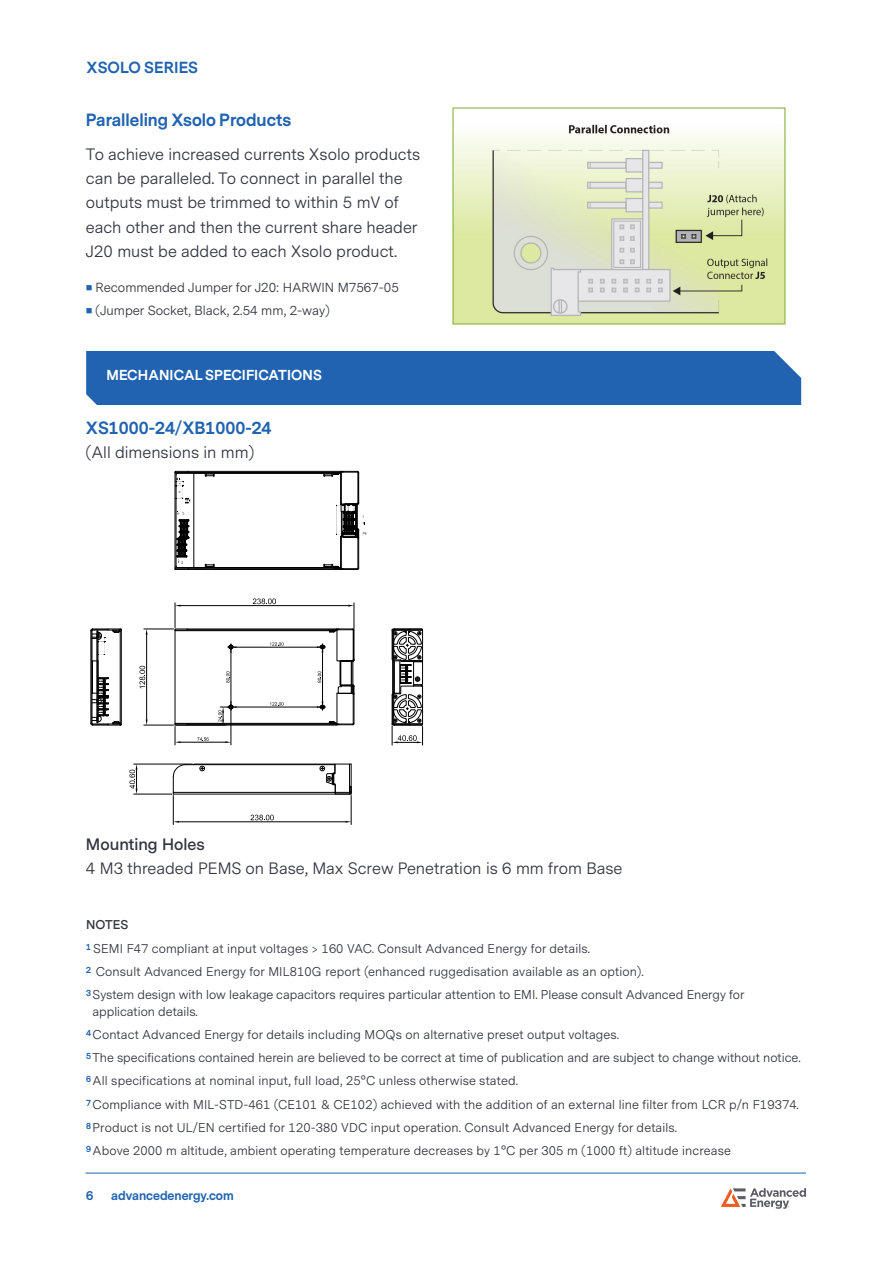
<style>
.page{position:relative;width:893px;height:1263px;background:#fff}
.page>*{position:absolute;margin:0;border:0;box-sizing:border-box;transform-origin:0 0}
.AE___Page_Body{font:16.5px/24px "Messina Sans";color:#323640}
.AE__Colored_Subhead{font:700 16.5px "Messina Sans";color:#2163b0}
.t1{font:700 15px "Messina Sans";letter-spacing:.01em;color:#2163b0}
.Heading_1{font:700 13.5px "Messina Sans";letter-spacing:.01em;color:#fff}
.AE___Bullets{font:13.2px "Messina Sans";color:#323640}
.AE__Tiny_Text_1{font:12.75px/16.5px "Messina Sans";letter-spacing:.01em;color:#323640}
.AE__Tiny_Text_1-2{font:600 12.75px "Messina Sans";letter-spacing:.005em;color:#323640}
.t2{font:700 12px "Messina Sans";color:#2163b0}
.AE__Tiny_Text_1-3{font:700 8.25px "Messina Sans";color:#2163b0}
.s1{color:#2163b0}
.s2{font-weight:600}
</style>
<div class="page">
<hr style="left:86px;top:1172px;width:720px;height:1px;background:#2163b0">
<svg style="left:721px;top:1188px;width:85px;height:21px"></svg>
<div style="left:86px;top:351px;width:715px;height:54px;background:#2163b0"></div>
<hr style="left:144px;top:629px;width:30px;height:1px;background:#000">
<hr style="left:144px;top:725px;width:30px;height:1px;background:#000">
<hr style="left:146px;top:635px;width:1px;height:84px;background:#000">
<svg style="left:140px;top:666px;width:5px;height:22px"></svg>
<hr style="left:134px;top:794px;width:38px;height:1px;background:#000">
<hr style="left:134px;top:764px;width:58px;height:1px;background:#000">
<svg style="left:129px;top:764px;width:8px;height:30px"></svg>
<svg style="left:175px;top:471px;width:192px;height:99px"></svg>
<svg style="left:90px;top:628px;width:32px;height:98px"></svg>
<svg style="left:175px;top:598px;width:180px;height:147px"></svg>
<svg style="left:173px;top:763px;width:179px;height:61px"></svg>
<svg style="left:392px;top:628px;width:31px;height:117px"></svg>
<img style="left:452px;top:107px;width:334px;height:218px">
<p class="t1" style="left:86px;top:57px;width:113px">XSOLO SERIES</p>
<p class="AE__Colored_Subhead" style="left:86px;top:108px;width:207px">Paralleling Xsolo Products</p>
<p class="AE___Page_Body" style="left:86px;top:143px;width:336px">To achieve increased currents Xsolo products can be paralleled. To connect in parallel the outputs must be trimmed to within 5 mV of each other and then the current share header J20 must be added to each Xsolo product.</p>
<p class="AE___Bullets" style="left:86px;top:279px;width:314px"><span class="s1">■</span> Recommended Jumper for J20: HARWIN M7567-05</p>
<p class="AE___Bullets" style="left:86px;top:302px;width:245px"><span class="s1">■</span> (Jumper Socket, Black, 2.54 mm, 2-way)</p>
<p class="Heading_1" style="left:106px;top:365px;width:217px">MECHANICAL SPECIFICATIONS</p>
<p class="AE__Colored_Subhead" style="left:86px;top:416px;width:187px">XS1000-24/XB1000-24</p>
<p class="AE___Page_Body" style="left:86px;top:440px;width:170px">(All dimensions in mm)</p>
<p class="AE___Page_Body" style="left:86px;top:833px;width:538px"><span class="s2">Mounting Holes<br></span>4 M3 threaded PEMS on Base, Max Screw Penetration is 6 mm from Base</p>
<p class="AE__Tiny_Text_1-2" style="left:86px;top:917px;width:44px">NOTES</p>
<p class="AE__Tiny_Text_1-3" style="left:86px;top:941px;width:6px">1</p>
<p class="AE__Tiny_Text_1" style="left:93px;top:940px;width:498px">SEMI F47 compliant at input voltages &gt; 160 VAC. Consult Advanced Energy for details.</p>
<p class="AE__Tiny_Text_1-3" style="left:86px;top:964px;width:6px">2</p>
<p class="AE__Tiny_Text_1" style="left:96px;top:964px;width:549px">Consult Advanced Energy for MIL810G report (enhanced ruggedisation available as an option).</p>
<p class="AE__Tiny_Text_1-3" style="left:86px;top:987px;width:6px">3</p>
<p class="AE__Tiny_Text_1" style="left:93px;top:987px;width:653px">System design with low leakage capacitors requires particular attention to EMI. Please consult Advanced Energy for application details.</p>
<p class="AE__Tiny_Text_1-3" style="left:86px;top:1027px;width:6px">4</p>
<p class="AE__Tiny_Text_1" style="left:93px;top:1027px;width:528px">Contact Advanced Energy for details including MOQs on alternative preset output voltages.</p>
<p class="AE__Tiny_Text_1-3" style="left:86px;top:1050px;width:6px">5</p>
<p class="AE__Tiny_Text_1" style="left:93px;top:1050px;width:710px">The specifications contained herein are believed to be correct at time of publication and are subject to change without notice.</p>
<p class="AE__Tiny_Text_1-3" style="left:86px;top:1073px;width:6px">6</p>
<p class="AE__Tiny_Text_1" style="left:93px;top:1073px;width:427px">All specifications at nominal input, full load, 25°C unless otherwise stated.</p>
<p class="AE__Tiny_Text_1-3" style="left:86px;top:1097px;width:6px">7</p>
<p class="AE__Tiny_Text_1" style="left:93px;top:1096px;width:708px">Compliance with MIL-STD-461 (CE101 &amp; CE102) achieved with the addition of an external line filter from LCR p/n F19374.</p>
<p class="AE__Tiny_Text_1-3" style="left:86px;top:1120px;width:6px">8</p>
<p class="AE__Tiny_Text_1" style="left:93px;top:1120px;width:586px">Product is not UL/EN certified for 120-380 VDC input operation. Consult Advanced Energy for details.</p>
<p class="AE__Tiny_Text_1-3" style="left:86px;top:1143px;width:6px">9</p>
<p class="AE__Tiny_Text_1" style="left:93px;top:1143px;width:640px">Above 2000 m altitude, ambient operating temperature decreases by 1°C per 305 m (1000 ft) altitude increase</p>
<p class="t2" style="left:86px;top:1187px;width:9px">6</p>
<p class="t2" style="left:111px;top:1187px;width:124px">advancedenergy.com</p>
</div>
